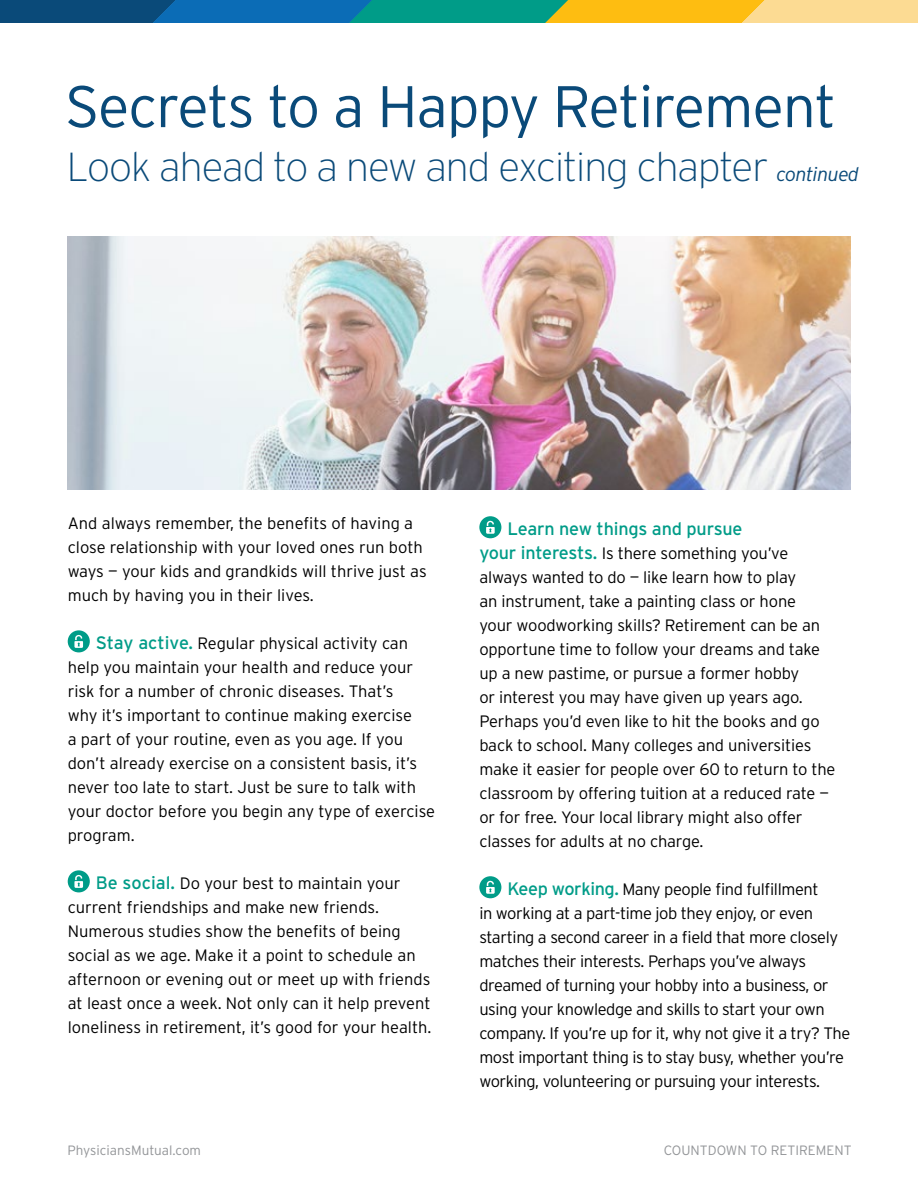
<style>
.page{position:relative;width:918px;height:1188px;background:#fff}
.page>*{position:absolute;margin:0;border:0;box-sizing:border-box;transform-origin:0 0}
.t1{font:300 58.5px "Interstate";letter-spacing:-.025em;color:#0a4a79}
.t2{font:200 40.5px "Interstate";letter-spacing:-.025em;color:#0a4a79}
.t3{font:18px "Interstate";letter-spacing:-.01em;color:#009c88}
.t4{font:300 16.5px/24px "Interstate";letter-spacing:-.01em;color:#000}
.t5{font:300 13.5px "Interstate";color:#939598}
.s1{font-weight:300;font-style:italic;font-size:19.5px}
.s2{font-weight:400;font-size:18px;color:#009c88}
</style>
<div class="page">
<div style="left:68px;top:630px;width:22px;height:22px;background:#009c88;border-radius:50%"></div>
<svg style="left:74px;top:635px;width:9px;height:13px"></svg>
<div style="left:68px;top:870px;width:22px;height:22px;background:#009c88;border-radius:50%"></div>
<svg style="left:74px;top:875px;width:9px;height:13px"></svg>
<div style="left:479px;top:516px;width:22px;height:22px;background:#009c88;border-radius:50%"></div>
<svg style="left:486px;top:521px;width:9px;height:13px"></svg>
<div style="left:479px;top:876px;width:22px;height:22px;background:#009c88;border-radius:50%"></div>
<svg style="left:486px;top:881px;width:9px;height:13px"></svg>
<svg style="left:0;top:0;width:918px;height:22px;background:#679577"></svg>
<img style="left:68px;top:236px;width:782px;height:253px">
<h1 class="t1" style="left:65px;top:71px;width:773px">Secrets to a Happy Retirement</h1>
<h2 class="t2" style="left:67px;top:142px;width:794px">Look ahead to a new and exciting chapter <span class="s1">continued</span></h2>
<p class="t4" style="left:68px;top:511px;width:361px">And always remember, the benefits of having a close relationship with your loved ones run both ways — your kids and grandkids will thrive just as much by having you in their lives.</p>
<p class="t4" style="left:68px;top:631px;width:369px;text-indent:28px"><span class="s2">Stay active.</span> Regular physical activity can help you maintain your health and reduce your risk for a number of chronic diseases. That’s<br>why it’s important to continue making exercise<br>a part of your routine, even as you age. If you don’t already exercise on a consistent basis, it’s never too late to start. Just be sure to talk with your doctor before you begin any type of exercise program.</p>
<p class="t4" style="left:68px;top:871px;width:365px;text-indent:28px"><span class="s2">Be social.</span> Do your best to maintain your current friendships and make new friends.<br>Numerous studies show the benefits of being social as we age. Make it a point to schedule an afternoon or evening out or meet up with friends at least once a week. Not only can it help prevent loneliness in retirement, it’s good for your health.</p>
<p class="t3" style="left:508px;top:518px;width:237px">Learn new things and pursue</p>
<p class="t4" style="left:479px;top:541px;width:358px"><span class="s2">your interests.</span> Is there something you’ve always wanted to do — like learn how to play<br>an instrument, take a painting class or hone<br>your woodworking skills? Retirement can be an opportune time to follow your dreams and take up a new pastime, or pursue a former hobby<br>or interest you may have given up years ago.<br>Perhaps you’d even like to hit the books and go back to school. Many colleges and universities make it easier for people over 60 to return to the classroom by offering tuition at a reduced rate — or for free. Your local library might also offer classes for adults at no charge.</p>
<p class="t4" style="left:479px;top:877px;width:373px;text-indent:28px"><span class="s2">Keep working.</span> Many people find fulfillment<br>in working at a part-time job they enjoy, or even starting a second career in a field that more closely matches their interests. Perhaps you’ve always dreamed of turning your hobby into a business, or using your knowledge and skills to start your own company. If you’re up for it, why not give it a try? The most important thing is to stay busy, whether you’re working, volunteering or pursuing your interests.</p>
<p class="t5" style="left:68px;top:1142px;width:135px">PhysiciansMutual.com</p>
<p class="t5" style="left:664px;top:1142px;width:189px">COUNTDOWN TO RETIREMENT</p>
</div>
